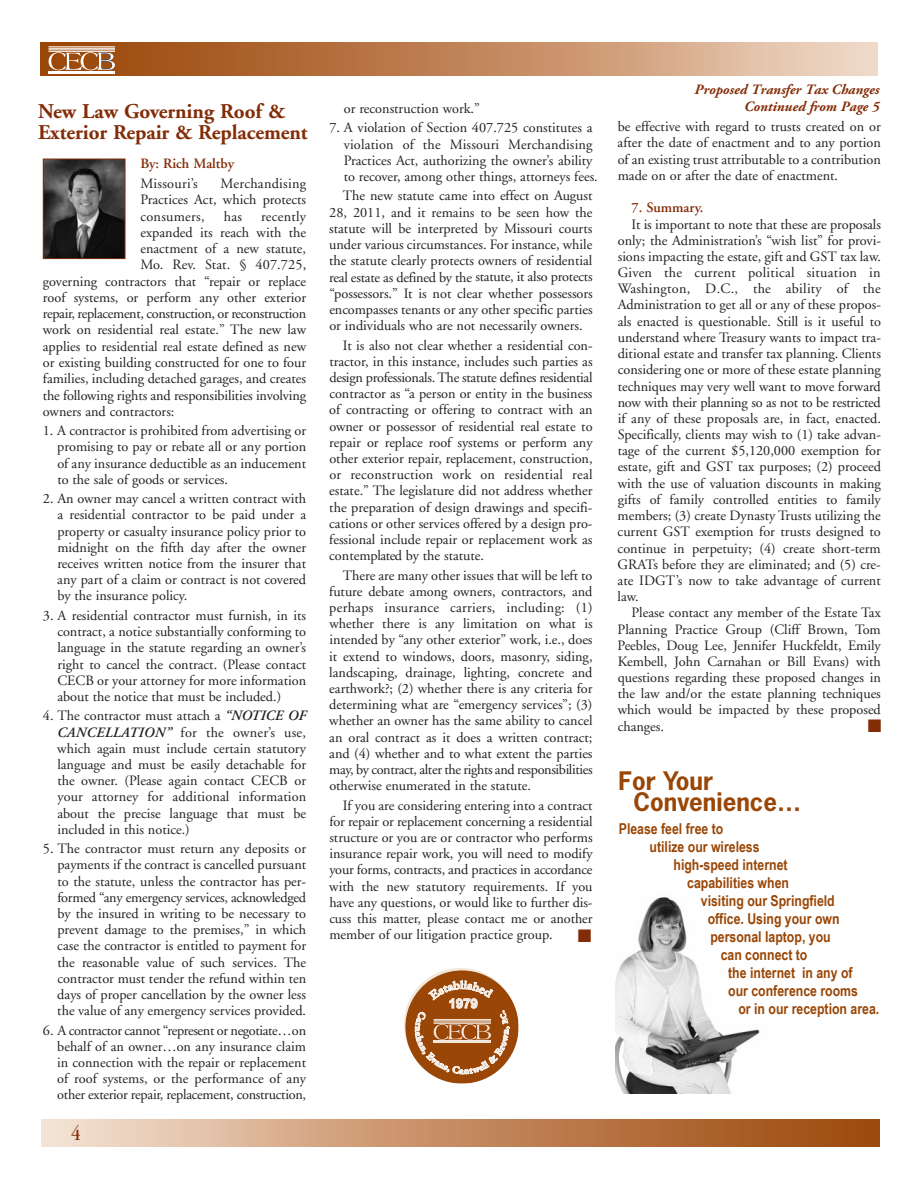
<style>
.page{position:relative;width:918px;height:1188px;background:#fff}
.page>*{position:absolute;margin:0;border:0;box-sizing:border-box;transform-origin:0 0}
.t1{font:700 24px/21px "News Gothic Std";color:#994606}
.t2{font:700 21px/21px "Adobe Garamond";letter-spacing:-.005em;color:#832d08}
.t3{font:condensed 21px "Garamond";color:#832d08}
.t4{font:18px "Zapf Dingbats ITC";color:#832d08}
.t5{font:700 15px "Arial Narrow";color:#994606}
.t6{font:14.25px/16.2px "Adobe Garamond";color:#231f20;text-align:justify}
.t7{font:14.25px "Adobe Garamond";letter-spacing:-.025em;color:#231f20}
.t8{font:italic 700 14.25px/17.1px "Adobe Garamond Pro";color:#832d08;text-align:right}
.t9{font:600 14.25px "Adobe Garamond";color:#832d08}
.t10{font:14.25px "Adobe Garamond";letter-spacing:.02em;color:#231f20}
.t11{font:700 13.05px "Arial";color:#fff}
.s1{font-weight:600;font-style:italic}
</style>
<div class="page">
<svg style="left:40px;top:42px;width:838px;height:34px;background:#c48c63"></svg>
<hr style="left:49px;top:51px;width:66px;height:1px;background:#fff">
<hr style="left:49px;top:71px;width:66px;height:3px;background:#fff">
<hr style="left:49px;top:50px;width:66px;height:1px;background:#fff">
<hr style="left:49px;top:48px;width:66px;height:1px;background:#fff">
<hr style="left:49px;top:47px;width:66px;height:1px;background:#fff">
<svg style="left:49px;top:52px;width:66px;height:19px"></svg>
<div style="left:41px;top:1120px;width:839px;height:27px;background:linear-gradient(to right,#f3dece,#994102)"></div>
<img style="left:45px;top:161px;width:78px;height:96px">
<div style="left:43px;top:159px;width:82px;height:100px;border:1px solid #832d08"></div>
<img style="left:615px;top:897px;width:145px;height:196px">
<svg style="left:404px;top:968px;width:115px;height:116px"></svg>
<h2 class="t2" style="left:38px;top:102px;width:271px">New Law Governing Roof &amp;<br>Exterior Repair &amp; Replacement</h2>
<p class="t9" style="left:140px;top:158px;width:95px">By: Rich Maltby</p>
<p class="t10" style="left:140px;top:178px;width:59px">Missouri’s</p>
<p class="t6" style="left:140px;top:177px;width:167px;text-indent:80px">Merchandising Practices Act, which protects consumers,</p>
<p class="t6" style="left:224px;top:209px;width:20px">has</p>
<p class="t10" style="left:261px;top:210px;width:47px">recently</p>
<p class="t6" style="left:140px;top:225px;width:167px">expanded its reach with the</p>
<p class="t6" style="left:140px;top:242px;width:167px">enactment of a new statute,</p>
<p class="t6" style="left:140px;top:258px;width:167px">Mo. Rev. Stat. § 407.725,</p>
<p class="t6" style="left:43px;top:274px;width:265px">governing contractors that “repair or replace</p>
<p class="t6" style="left:43px;top:290px;width:265px">roof systems, or perform any other exterior</p>
<p class="t7" style="left:43px;top:308px;width:265px">repair, replacement, construction, or reconstruction</p>
<p class="t6" style="left:43px;top:323px;width:265px">work on residential real estate.” The new law</p>
<p class="t6" style="left:43px;top:339px;width:265px">applies to residential real estate defined as new</p>
<p class="t6" style="left:43px;top:356px;width:265px">or existing building constructed for one to four</p>
<p class="t6" style="left:43px;top:372px;width:265px">families, including detached garages, and creates</p>
<p class="t6" style="left:43px;top:388px;width:265px">the following rights and responsibilities involving</p>
<p class="t6" style="left:43px;top:404px;width:133px">owners and contractors:</p>
<p class="t6" style="left:57px;top:424px;width:250px;text-indent:-14px">1. A contractor is prohibited from advertising or promising to pay or rebate all or any portion of any insurance deductible as an inducement to the sale of goods or services.</p>
<p class="t6" style="left:57px;top:492px;width:250px;text-indent:-14px">2. An owner may cancel a written contract with a residential contractor to be paid under a property or casualty insurance policy prior to midnight on the fifth day after the owner receives written notice from the insurer that any part of a claim or contract is not covered by the insurance policy.</p>
<p class="t6" style="left:57px;top:609px;width:250px;text-indent:-14px">3. A residential contractor must furnish, in its contract, a notice substantially conforming to language in the statute regarding an owner’s right to cancel the contract. (Please contact CECB or your attorney for more information about the notice that must be included.)</p>
<p class="t6" style="left:57px;top:709px;width:250px;text-indent:-14px">4. The contractor must attach a <span class="s1">“NOTICE OF CANCELLATION”</span> for the owner’s use, which again must include certain statutory language and must be easily detachable for the owner. (Please again contact CECB or your attorney for additional information about the precise language that must be included in this notice.)</p>
<p class="t6" style="left:57px;top:842px;width:250px;text-indent:-14px">5. The contractor must return any deposits or payments if the contract is cancelled pursuant to the statute, unless the contractor has per&shy;formed “any emergency services, acknowledged by the insured in writing to be necessary to prevent damage to the premises,” in which case the contractor is entitled to payment for the reasonable value of such services. The contractor must tender the refund within ten days of proper cancellation by the owner less the value of any emergency services provided.</p>
<p class="t6" style="left:57px;top:1023px;width:250px;text-indent:-14px">6. A contractor cannot “represent or negotiate…on behalf of an owner…on any insurance claim in connection with the repair or replacement of roof systems, or the performance of any other exterior repair, replacement, construction,</p>
<h2 class="t3" style="left:71px;top:1126px;width:11px">4</h2>
<p class="t6" style="left:344px;top:102px;width:138px">or reconstruction work.”</p>
<p class="t6" style="left:344px;top:121px;width:256px;text-align:left;text-indent:-14px">7. A violation of Section 407.725 constitutes a violation of the Missouri Merchandising Practices Act, authorizing the owner’s ability to recover, among other things, attorneys fees.</p>
<p class="t6" style="left:329px;top:189px;width:265px;text-indent:14px">The new statute came into effect on August 28, 2011, and it remains to be seen how the statute will be interpreted by Missouri courts under various circumstances. For instance, while the statute clearly protects owners of residential real estate as defined by the statute, it also protects “possessors.” It is not clear whether possessors encompasses tenants or any other specific parties or individuals who are not necessarily owners.</p>
<p class="t6" style="left:329px;top:338px;width:265px;text-indent:14px">It is also not clear whether a residential con&shy;tractor, in this instance, includes such parties as design professionals. The statute defines residential contractor as “a person or entity in the business of contracting or offering to contract with an owner or possessor of residential real estate to repair or replace roof systems or perform any other exterior repair, replacement, construction, or reconstruction work on residential real estate.” The legislature did not address whether the preparation of design drawings and specifi&shy;cations or other services offered by a design pro&shy;fessional include repair or replacement work as contemplated by the statute.</p>
<p class="t6" style="left:329px;top:568px;width:265px;text-indent:14px">There are many other issues that will be left to future debate among owners, contractors, and perhaps insurance carriers, including: (1) whether there is any limitation on what is intended by “any other exterior” work, i.e., does it extend to windows, doors, masonry, siding, landscaping, drainage, lighting, concrete and earthwork?; (2) whether there is any criteria for determining what are “emergency services”; (3) whether an owner has the same ability to cancel an oral contract as it does a written contract; and (4) whether and to what extent the parties may, by contract, alter the rights and responsibilities otherwise enumerated in the statute.</p>
<p class="t6" style="left:329px;top:798px;width:265px;text-indent:14px">If you are considering entering into a contract for repair or replacement concerning a residential structure or you are or contractor who performs insurance repair work, you will need to modify your forms, contracts, and practices in accordance with the new statutory requirements. If you have any questions, or would like to further dis&shy;cuss this matter, please contact me or another member of our litigation practice group.</p>
<p class="t4" style="left:578px;top:925px;width:15px">■</p>
<p class="t11" style="left:449px;top:999px;width:31px">1979</p>
<p class="t8" style="left:695px;top:83px;width:186px">Proposed Transfer Tax Changes<br>Continued from Page 5</p>
<p class="t6" style="left:618px;top:120px;width:265px">be effective with regard to trusts created on or after the date of enactment and to any portion of an existing trust attributable to a contribution made on or after the date of enactment.</p>
<p class="t9" style="left:632px;top:202px;width:73px">7. Summary.</p>
<p class="t6" style="left:618px;top:217px;width:265px;text-indent:14px">It is important to note that these are proposals only; the Administration’s “wish list” for provi&shy;sions impacting the estate, gift and GST tax law.<br>Given the current political situation in Washington, D.C., the ability of the Administration to get all or any of these propos&shy;als enacted is questionable. Still is it useful to understand where Treasury wants to impact tra&shy;ditional estate and transfer tax planning. Clients considering one or more of these estate planning techniques may very well want to move forward now with their planning so as not to be restricted if any of these proposals are, in fact, enacted.<br>Specifically, clients may wish to (1) take advan&shy;tage of the current $5,120,000 exemption for estate, gift and GST tax purposes; (2) proceed with the use of valuation discounts in making gifts of family controlled entities to family members; (3) create Dynasty Trusts utilizing the current GST exemption for trusts designed to continue in perpetuity; (4) create short-term GRATs before they are eliminated; and (5) cre&shy;ate IDGT’s now to take advantage of current law.</p>
<p class="t6" style="left:618px;top:606px;width:265px;text-indent:14px">Please contact any member of the Estate Tax Planning Practice Group (Cliff Brown, Tom Peebles, Doug Lee, Jennifer Huckfeldt, Emily Kembell, John Carnahan or Bill Evans) with questions regarding these proposed changes in the law and/or the estate planning techniques which would be impacted by these proposed changes.</p>
<p class="t4" style="left:868px;top:715px;width:15px">■</p>
<h1 class="t1" style="left:633px;top:772px;width:169px;text-indent:-15px">For Your<br>Convenience…</h1>
<p class="t5" style="left:619px;top:820px;width:106px">Please feel free to</p>
<p class="t5" style="left:650px;top:838px;width:112px">utilize our wireless</p>
<p class="t5" style="left:674px;top:856px;width:116px">high-speed internet</p>
<p class="t5" style="left:687px;top:874px;width:103px">capabilities when</p>
<p class="t5" style="left:701px;top:892px;width:135px">visiting our Springfield</p>
<p class="t5" style="left:708px;top:910px;width:133px">office. Using your own</p>
<p class="t5" style="left:710px;top:928px;width:122px">personal laptop, you</p>
<p class="t5" style="left:721px;top:946px;width:88px">can connect to</p>
<p class="t5" style="left:728px;top:964px;width:126px">the internet in any of</p>
<p class="t5" style="left:728px;top:982px;width:131px">our conference rooms</p>
<p class="t5" style="left:738px;top:1000px;width:142px">or in our reception area.</p>
</div>
